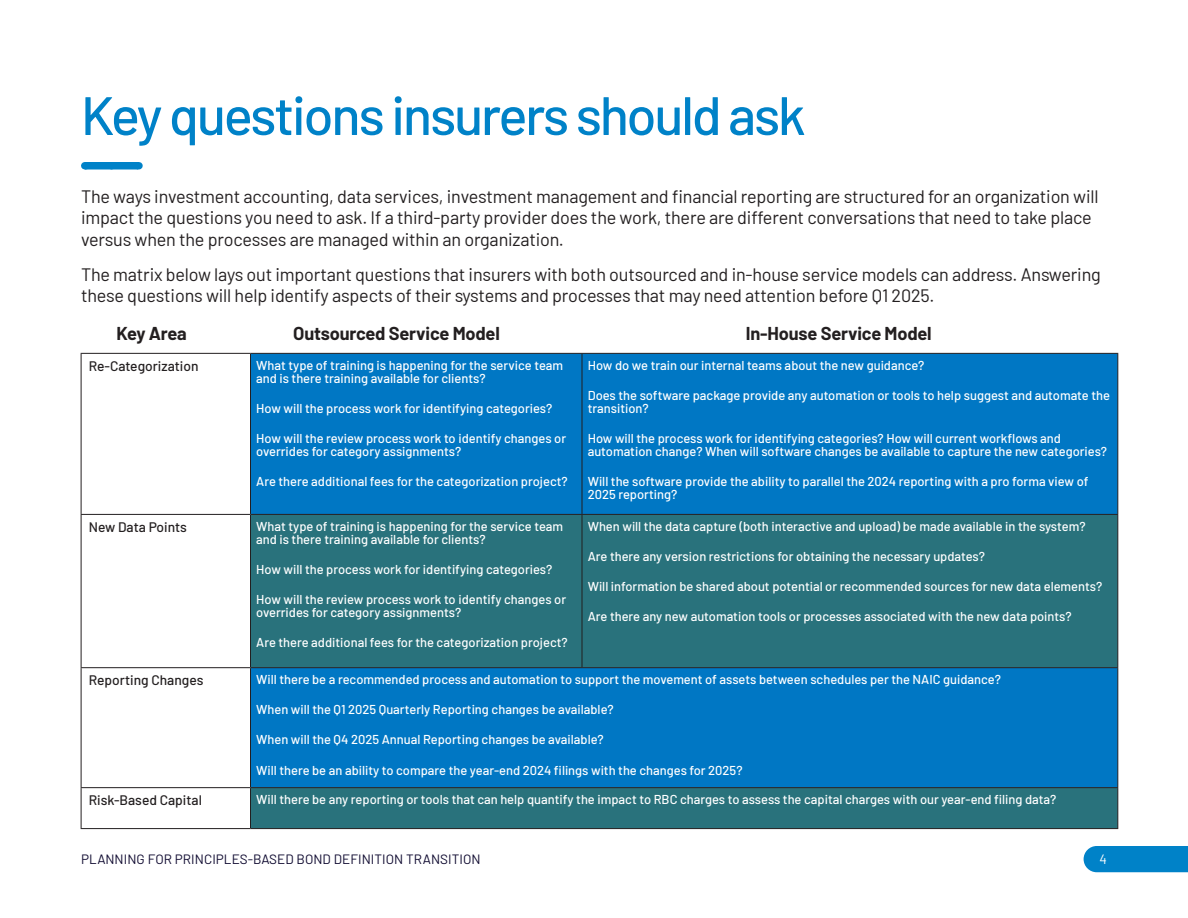
<style>
.page{position:relative;width:1188px;height:918px;background:#fff}
.page>*{position:absolute;margin:0;border:0;box-sizing:border-box;transform-origin:0 0}
.t1{font:500 54px "Barlow";letter-spacing:-.04em;color:#0082c8}
.Body{font:700 18.15px "Barlow";letter-spacing:-.01em;color:#231f20}
.Body-2{font:18px/21.6px "Barlow";letter-spacing:-.01em;color:#231f20}
.Sidebar_Checkmark{font:500 13.8px "Barlow";color:#231f20}
.t2{font:13.5px "Barlow";letter-spacing:.005em;color:#0f0a30}
.t3{font:13.5px "Barlow";color:#fff}
.Sidebar_Checkmark-2{font:500 12.9px/12.9px "Barlow";color:#fff}
</style>
<div class="page">
<div style="left:1084px;top:846px;width:104px;height:26px;background:#0082c8"></div>
<div style="left:251px;top:354px;width:866px;height:160px;background:#0077c4"></div>
<svg style="left:251px;top:515px;width:866px;height:313px;background:#197397"></svg>
<hr style="left:81px;top:353px;width:170px;height:1px;background:#231f20">
<hr style="left:81px;top:354px;width:1px;height:160px;background:#231f20">
<hr style="left:250px;top:353px;width:332px;height:1px;background:#231f20">
<hr style="left:250px;top:354px;width:1px;height:160px;background:#231f20">
<hr style="left:582px;top:353px;width:536px;height:1px;background:#231f20">
<hr style="left:582px;top:354px;width:1px;height:160px;background:#231f20">
<hr style="left:1117px;top:354px;width:1px;height:160px;background:#231f20">
<hr style="left:81px;top:514px;width:170px;height:1px;background:#231f20">
<hr style="left:81px;top:515px;width:1px;height:152px;background:#231f20">
<hr style="left:250px;top:514px;width:332px;height:1px;background:#231f20">
<hr style="left:250px;top:515px;width:1px;height:152px;background:#231f20">
<hr style="left:582px;top:514px;width:536px;height:1px;background:#231f20">
<hr style="left:582px;top:515px;width:1px;height:152px;background:#231f20">
<hr style="left:1117px;top:515px;width:1px;height:152px;background:#231f20">
<hr style="left:81px;top:667px;width:170px;height:1px;background:#231f20">
<hr style="left:81px;top:668px;width:1px;height:119px;background:#231f20">
<hr style="left:250px;top:667px;width:332px;height:1px;background:#231f20">
<hr style="left:250px;top:668px;width:1px;height:119px;background:#231f20">
<hr style="left:582px;top:667px;width:536px;height:1px;background:#231f20">
<hr style="left:1117px;top:668px;width:1px;height:119px;background:#231f20">
<hr style="left:81px;top:787px;width:170px;height:1px;background:#231f20">
<hr style="left:81px;top:788px;width:1px;height:40px;background:#231f20">
<hr style="left:250px;top:787px;width:332px;height:1px;background:#231f20">
<hr style="left:250px;top:788px;width:1px;height:40px;background:#231f20">
<hr style="left:582px;top:787px;width:536px;height:1px;background:#231f20">
<hr style="left:1117px;top:788px;width:1px;height:40px;background:#231f20">
<hr style="left:81px;top:828px;width:170px;height:1px;background:#231f20">
<hr style="left:250px;top:828px;width:332px;height:1px;background:#231f20">
<hr style="left:582px;top:828px;width:536px;height:1px;background:#231f20">
<div style="left:85px;top:162px;width:53px;height:8px;background:#0082c8"></div>
<svg style="left:111px;top:169px;width:14px;height:1px"></svg>
<h1 class="t1" style="left:81px;top:76px;width:726px">Key questions insurers should ask</h1>
<h3 class="Body-2" style="left:81px;top:184px;width:1019px">The ways investment accounting, data services, investment management and financial reporting are structured for an organization will impact the questions you need to ask. If a third-party provider does the work, there are different conversations that need to take place versus when the processes are managed within an organization.</h3>
<p class="Body-2" style="left:81px;top:262px;width:1021px">The matrix below lays out important questions that insurers with both outsourced and in-house service models can address. Answering these questions will help identify aspects of their systems and processes that may need attention before Q1 2025.</p>
<p class="Body" style="left:117px;top:320px;width:72px">Key Area</p>
<p class="Body" style="left:293px;top:320px;width:208px">Outsourced Service Model</p>
<p class="Body" style="left:746px;top:320px;width:187px">In-House Service Model</p>
<p class="Sidebar_Checkmark" style="left:89px;top:356px;width:111px">Re-Categorization</p>
<p class="Sidebar_Checkmark-2" style="left:256px;top:358px;width:309px">What type of training is happening for the service team and is there training available for clients?</p>
<p class="Sidebar_Checkmark-2" style="left:256px;top:401px;width:298px">How will the process work for identifying categories?</p>
<p class="Sidebar_Checkmark-2" style="left:256px;top:431px;width:312px">How will the review process work to identify changes or overrides for category assignments?</p>
<p class="Sidebar_Checkmark-2" style="left:256px;top:474px;width:313px">Are there additional fees for the categorization project?</p>
<p class="Sidebar_Checkmark" style="left:89px;top:517px;width:100px">New Data Points</p>
<p class="Sidebar_Checkmark-2" style="left:256px;top:519px;width:309px">What type of training is happening for the service team and is there training available for clients?</p>
<p class="Sidebar_Checkmark-2" style="left:256px;top:562px;width:298px">How will the process work for identifying categories?</p>
<p class="Sidebar_Checkmark-2" style="left:256px;top:592px;width:312px">How will the review process work to identify changes or overrides for category assignments?</p>
<p class="Sidebar_Checkmark-2" style="left:256px;top:635px;width:313px">Are there additional fees for the categorization project?</p>
<p class="Sidebar_Checkmark-2" style="left:588px;top:358px;width:338px">How do we train our internal teams about the new guidance?</p>
<p class="Sidebar_Checkmark-2" style="left:588px;top:388px;width:524px">Does the software package provide any automation or tools to help suggest and automate the transition?</p>
<p class="Sidebar_Checkmark-2" style="left:588px;top:431px;width:521px">How will the process work for identifying categories? How will current workflows and automation change? When will software changes be available to capture the new categories?</p>
<p class="Sidebar_Checkmark-2" style="left:588px;top:474px;width:502px">Will the software provide the ability to parallel the 2024 reporting with a pro forma view of<br>2025 reporting?</p>
<p class="Sidebar_Checkmark-2" style="left:588px;top:519px;width:499px">When will the data capture (both interactive and upload) be made available in the system?</p>
<p class="Sidebar_Checkmark-2" style="left:588px;top:549px;width:399px">Are there any version restrictions for obtaining the necessary updates?</p>
<p class="Sidebar_Checkmark-2" style="left:588px;top:579px;width:516px">Will information be shared about potential or recommended sources for new data elements?</p>
<p class="Sidebar_Checkmark-2" style="left:588px;top:609px;width:486px">Are there any new automation tools or processes associated with the new data points?</p>
<p class="Sidebar_Checkmark" style="left:89px;top:670px;width:116px">Reporting Changes</p>
<p class="Sidebar_Checkmark-2" style="left:256px;top:672px;width:746px">Will there be a recommended process and automation to support the movement of assets between schedules per the NAIC guidance?</p>
<p class="Sidebar_Checkmark-2" style="left:256px;top:702px;width:359px">When will the Q1 2025 Quarterly Reporting changes be available?</p>
<p class="Sidebar_Checkmark-2" style="left:256px;top:732px;width:349px">When will the Q4 2025 Annual Reporting changes be available?</p>
<p class="Sidebar_Checkmark-2" style="left:256px;top:762px;width:488px">Will there be an ability to compare the year-end 2024 filings with the changes for 2025?</p>
<p class="Sidebar_Checkmark" style="left:89px;top:790px;width:115px">Risk-Based Capital</p>
<p class="Sidebar_Checkmark-2" style="left:256px;top:792px;width:802px">Will there be any reporting or tools that can help quantify the impact to RBC charges to assess the capital charges with our year-end filing data?</p>
<p class="t2" style="left:81px;top:849px;width:17px">Plannin</p>
<p class="t2" style="left:137px;top:849px;width:55px">g For Principles</p>
<p class="t2" style="left:248px;top:849px;width:17px">-Based</p>
<p class="t2" style="left:297px;top:849px;width:15px">Bond</p>
<p class="t2" style="left:334px;top:849px;width:16px">Definition</p>
<p class="t2" style="left:406px;top:849px;width:16px">Transition</p>
<p class="t3" style="left:1100px;top:849px;width:9px">4</p>
</div>
